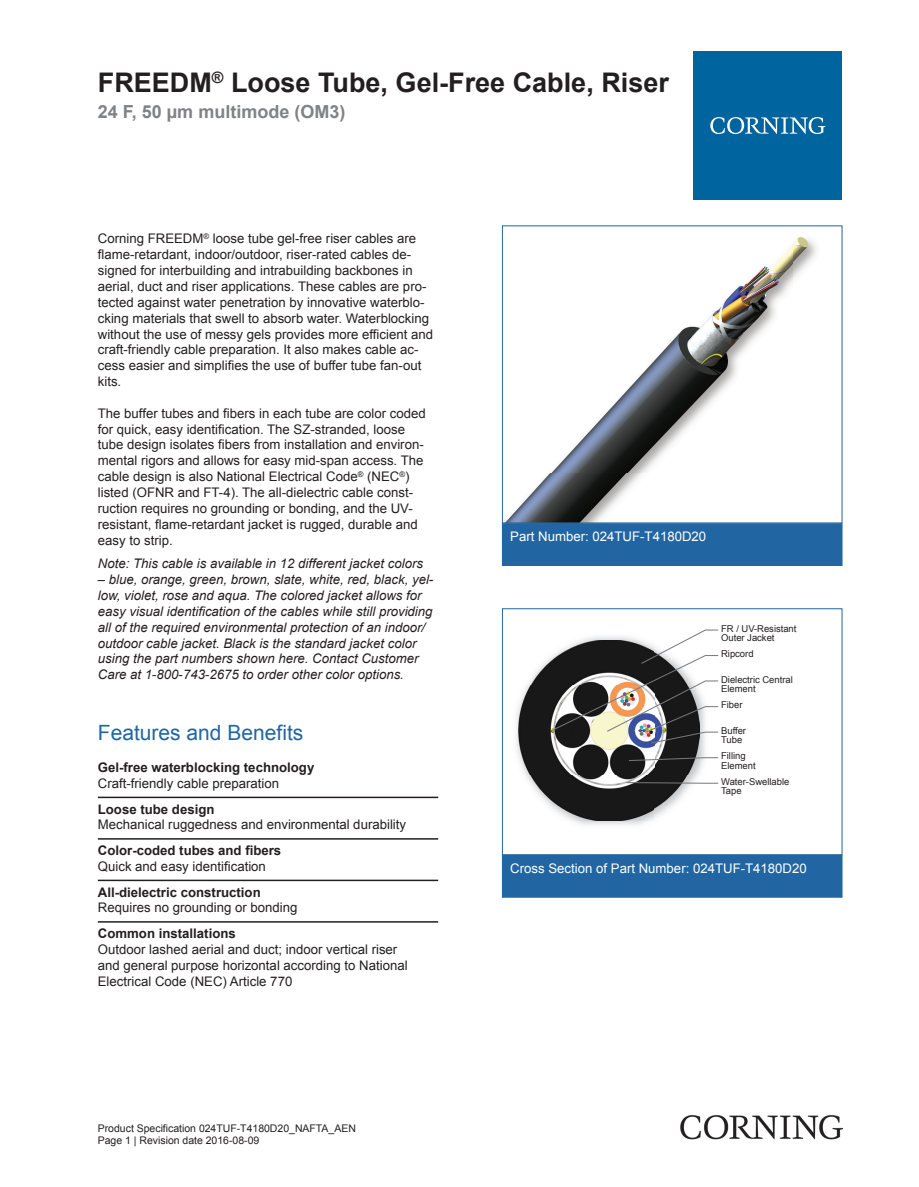
<style>
.page{position:relative;width:919px;height:1187px;background:#fff}
.page>*{position:absolute;margin:0;border:0;box-sizing:border-box;transform-origin:0 0}
.t1{font:700 27px "Arial";color:#231f20}
.t2{font:21px "Arial";color:#2166a2}
.t3{font:700 18px "Arial";color:#808285}
.t4{font:13.2px/15.9px "Arial";color:#231f20}
.t5{font:italic 13.2px/15.9px "Arial";color:#231f20}
.t6{font:700 13.2px "Arial";color:#231f20}
.t7{font:13.2px "Arial";color:#fff}
.t8{font:10.5px/12.6px "Arial";color:#231f20}
.t9{font:9.45px/9.4px "Arial";color:#231f20}
.s1{font-style:normal}
</style>
<div class="page">
<img style="left:506px;top:237px;width:311px;height:284px">
<div style="left:502px;top:523px;width:340px;height:42px;background:#2166a2"></div>
<div style="left:502px;top:523px;width:340px;height:43px;border:1px solid #2166a2"></div>
<img style="left:516px;top:710px;width:136px;height:115px">
<img style="left:518px;top:657px;width:174px;height:163px">
<svg style="left:551px;top:629px;width:167px;height:155px"></svg>
<div style="left:502px;top:608px;width:340px;height:247px;border:1px solid #2166a2"></div>
<div style="left:502px;top:855px;width:340px;height:42px;background:#2166a2"></div>
<hr style="left:98px;top:796px;width:340px;height:2px;background:#231f20">
<hr style="left:98px;top:838px;width:340px;height:1px;background:#231f20">
<hr style="left:98px;top:879px;width:340px;height:2px;background:#231f20">
<hr style="left:98px;top:921px;width:340px;height:1px;background:#231f20">
<div style="left:693px;top:51px;width:149px;height:149px;background:#00649e"></div>
<svg style="left:710px;top:117px;width:115px;height:17px"></svg>
<img style="left:680px;top:1115px;width:162px;height:24px">
<h1 class="t1" style="left:98px;top:63px;width:572px">FREEDM<sup>®</sup> Loose Tube, Gel-Free Cable, Riser</h1>
<h3 class="t3" style="left:98px;top:99px;width:249px">24 F, 50 µm multimode (OM3)</h3>
<p class="t4" style="left:98px;top:231px;width:337px">Corning FREEDM<sup>®</sup> loose tube gel -free riser cables are flame -retardant, indoor/outdoor, riser -rated cables de&shy;signed for interbuilding and intrabuilding backbones in aerial, duct and riser applications. These cables are pro&shy;tected against water penetration by innovative waterblo&shy;cking materials that swell to absorb water. Waterblocking without the use of messy gels provides more efficient and craft -friendly cable preparation. It also makes cable ac&shy;cess easier and simplifies the use of buffer tube fan -out kits.</p>
<p class="t4" style="left:98px;top:405px;width:329px">The buffer tubes and fibers in each tube are color coded for quick, easy identification. The SZ -stranded, loose tube design isolates fibers from installation and environ&shy;mental rigors and allows for easy mid -span access. The cable design is also National Electrical Code<sup>®</sup> (NEC<sup>®</sup>) listed (OFNR and FT -4). The all -dielectric cable const&shy;ruction requires no grounding or bonding, and the UV - resistant, flame -retardant jacket is rugged, durable and easy to strip.</p>
<p class="t5" style="left:98px;top:556px;width:326px">Note: This cable is available in 12 different jacket colors</p>
<p class="t5" style="left:98px;top:571px;width:337px"><span class="s1">–</span> blue, orange, green, brown, slate, white, red, black, yel&shy;low, violet, rose and aqua. The colored jacket allows for easy visual identification of the cables while still providing all of the required environmental protection of an indoor/ outdoor cable jacket. Black is the standard jacket color using the part numbers shown here. Contact Customer Care at 1 <span class="s1">-</span>800 <span class="s1">-</span>743 <span class="s1">-</span>2675 to order other color options.</p>
<h2 class="t2" style="left:98px;top:717px;width:207px">Features and Benefits</h2>
<p class="t6" style="left:98px;top:758px;width:218px">Gel-free waterblocking technology</p>
<p class="t4" style="left:98px;top:775px;width:183px">Craft-friendly cable preparation</p>
<p class="t6" style="left:98px;top:799px;width:118px">Loose tube design</p>
<p class="t4" style="left:98px;top:816px;width:310px">Mechanical ruggedness and environmental durability</p>
<p class="t6" style="left:98px;top:841px;width:185px">Color-coded tubes and fibers</p>
<p class="t4" style="left:98px;top:858px;width:170px">Quick and easy identification</p>
<p class="t6" style="left:98px;top:882px;width:164px">All-dielectric construction</p>
<p class="t4" style="left:98px;top:899px;width:201px">Requires no grounding or bonding</p>
<p class="t6" style="left:98px;top:924px;width:139px">Common installations</p>
<p class="t4" style="left:98px;top:941px;width:311px">Outdoor lashed aerial and duct; indoor vertical riser and general purpose horizontal according to National<br>Electrical Code (NEC) Article 770</p>
<p class="t8" style="left:98px;top:1121px;width:259px">Product Specification 024TUF-T4180D20_NAFTA_AEN<br>Page 1 | Revision date 2016-08-09</p>
<p class="t7" style="left:510px;top:527px;width:197px">Part Number: 024TUF-T4180D20</p>
<p class="t9" style="left:721px;top:623px;width:77px">FR / UV-Resistant<br>Outer Jacket</p>
<p class="t9" style="left:721px;top:649px;width:34px">Ripcord</p>
<p class="t9" style="left:721px;top:674px;width:73px">Dielectric Central<br>Element</p>
<p class="t9" style="left:721px;top:700px;width:23px">Fiber</p>
<p class="t9" style="left:721px;top:725px;width:26px">Buffer<br>Tube</p>
<p class="t9" style="left:721px;top:751px;width:36px">Filling<br>Element</p>
<p class="t9" style="left:721px;top:776px;width:70px">Water-Swellable<br>Tape</p>
<p class="t7" style="left:510px;top:859px;width:298px">Cross Section of Part Number: 024TUF-T4180D20</p>
</div>
